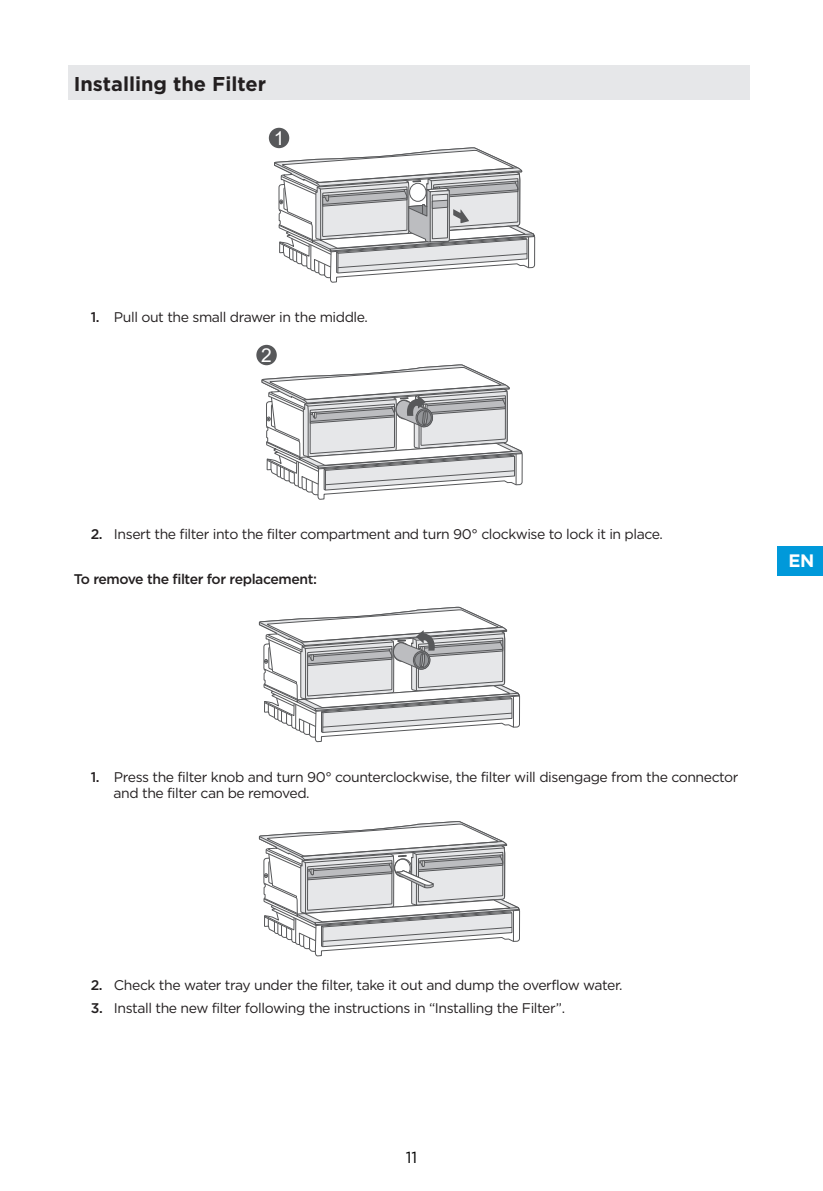
<style>
.page{position:relative;width:823px;height:1191px;background:#fff}
.page>*{position:absolute;margin:0;border:0;box-sizing:border-box;transform-origin:0 0}
.t1{font:700 20px "Gotham";color:#231f20}
.t2{font:19.2px "Arial";color:#fff}
.t3{font:700 18px "Gotham";color:#fff}
.t4{font:16px "Gotham";color:#000}
.t5{font:14px/16.8px "Gotham";letter-spacing:-.03em;color:#231f20}
.t6{font:500 14px "Gotham";letter-spacing:-.03em;color:#231f20}
.s1{font-weight:500}
</style>
<div class="page">
<div style="left:776px;top:546px;width:46px;height:30px;background:#0099da"></div>
<div style="left:68px;top:65px;width:680px;height:34px;background:#e6e7e9"></div>
<div style="left:269px;top:128px;width:20px;height:20px;background:#57585a;border-radius:50%"></div>
<svg style="left:273px;top:128px;width:262px;height:155px"></svg>
<div style="left:256px;top:345px;width:20px;height:20px;background:#57585a;border-radius:50%"></div>
<svg style="left:261px;top:345px;width:261px;height:155px"></svg>
<svg style="left:259px;top:607px;width:260px;height:135px"></svg>
<svg style="left:259px;top:821px;width:260px;height:135px"></svg>
<h1 class="t1" style="left:74px;top:70px;width:194px">Installing the Filter</h1>
<h2 class="t2" style="left:273px;top:125px;width:12px">1</h2>
<p class="t5" style="left:91px;top:308px;width:278px"><span class="s1">1.</span> Pull out the small drawer in the middle.</p>
<h2 class="t2" style="left:261px;top:342px;width:12px">2</h2>
<p class="t5" style="left:91px;top:525px;width:573px"><span class="s1">2.</span> Insert the filter into the filter compartment and turn 90° clockwise to lock it in place.</p>
<p class="t6" style="left:74px;top:570px;width:244px">To remove the filter for replacement:</p>
<p class="t3" style="left:788px;top:549px;width:27px">EN</p>
<p class="t5" style="left:113px;top:768px;width:626px;text-indent:-23px"><span class="s1">1.</span> Press the filter knob and turn 90° counterclockwise, the filter will disengage from the connector and the filter can be removed.</p>
<p class="t5" style="left:91px;top:976px;width:533px"><span class="s1">2.</span> Check the water tray under the filter, take it out and dump the overflow water.</p>
<p class="t5" style="left:91px;top:999px;width:475px"><span class="s1">3.</span> Install the new filter following the instructions in “Installing the Filter”.</p>
<p class="t4" style="left:405px;top:1146px;width:13px">11</p>
</div>
